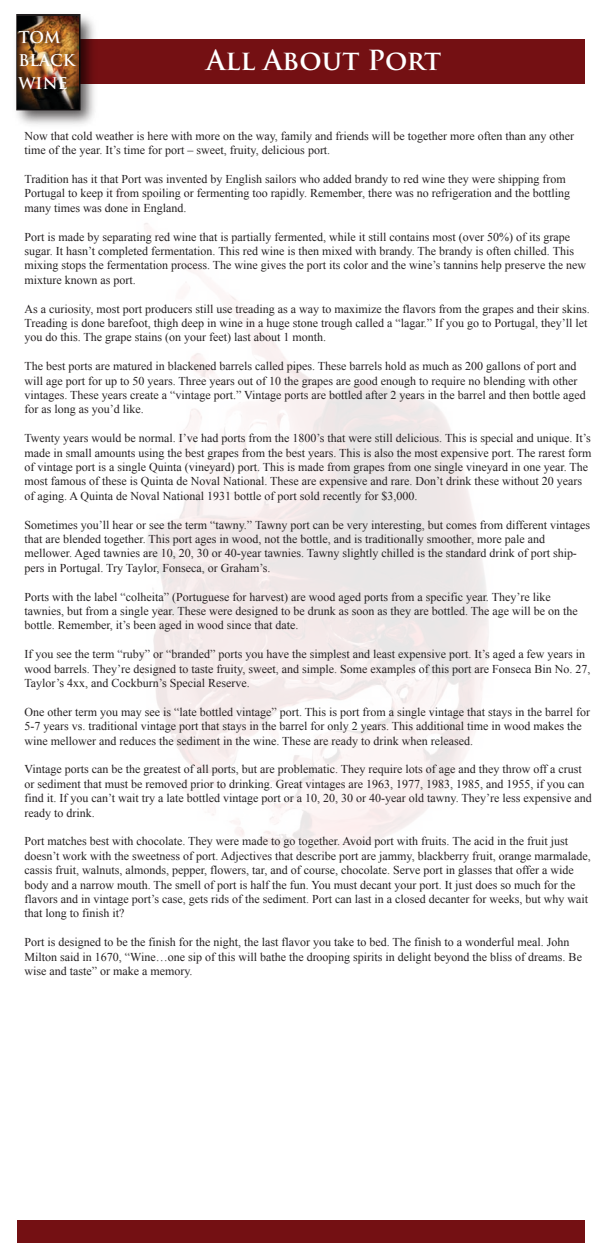
<style>
.page{position:relative;width:612px;height:1260px;background:#fff}
.page>*{position:absolute;margin:0;border:0;box-sizing:border-box;transform-origin:0 0}
.t1{font:700 27px "Trajan Pro";color:#fff}
.t2{font:700 15.8px/23px "Trajan Pro";color:#fff}
.t3{font:12px/14.4px "Times New Roman";color:#231f20}
</style>
<div class="page">
<div style="left:35px;top:39px;width:550px;height:45px;background:#741013"></div>
<div style="left:17px;top:1220px;width:568px;height:23px;background:#741013"></div>
<img style="left:14px;top:14px;width:83px;height:113px">
<img style="left:17px;top:16px;width:62px;height:93px">
<img style="left:16px;top:27px;width:67px;height:65px">
<h2 class="t2" style="left:19px;top:26px;width:58px">TOM<br>BLACK<br>WINE</h2>
<h1 class="t1" style="left:207px;top:44px;width:236px">All About Port</h1>
<p class="t3" style="left:24px;top:128px;width:551px">Now that cold weather is here with more on the way, family and friends will be together more often than any other time of the year. It’s time for port – sweet, fruity, delicious port.</p>
<p class="t3" style="left:24px;top:172px;width:547px">Tradition has it that Port was invented by English sailors who added brandy to red wine they were shipping from<br>Portugal to keep it from spoiling or fermenting too rapidly. Remember, there was no refrigeration and the bottling many times was done in England.</p>
<p class="t3" style="left:24px;top:229px;width:563px">Port is made by separating red wine that is partially fermented, while it still contains most (over 50%) of its grape sugar. It hasn’t completed fermentation. This red wine is then mixed with brandy. The brandy is often chilled. This mixing stops the fermentation process. The wine gives the port its color and the wine’s tannins help preserve the new mixture known as port.</p>
<p class="t3" style="left:24px;top:301px;width:567px">As a curiosity, most port producers still use treading as a way to maximize the flavors from the grapes and their skins.<br>Treading is done barefoot, thigh deep in wine in a huge stone trough called a “lagar.” If you go to Portugal, they’ll let you do this. The grape stains (on your feet) last about 1 month.</p>
<p class="t3" style="left:24px;top:359px;width:563px">The best ports are matured in blackened barrels called pipes. These barrels hold as much as 200 gallons of port and will age port for up to 50 years. Three years out of 10 the grapes are good enough to require no blending with other vintages. These years create a “vintage port.” Vintage ports are bottled after 2 years in the barrel and then bottle aged for as long as you’d like.</p>
<p class="t3" style="left:24px;top:431px;width:569px">Twenty years would be normal. I’ve had ports from the 1800’s that were still delicious. This is special and unique. It’s made in small amounts using the best grapes from the best years. This is also the most expensive port. The rarest form of vintage port is a single Quinta (vineyard) port. This is made from grapes from one single vineyard in one year. The most famous of these is Quinta de Noval National. These are expensive and rare. Don’t drink these without 20 years of aging. A Quinta de Noval National 1931 bottle of port sold recently for $3,000.</p>
<p class="t3" style="left:24px;top:517px;width:567px">Sometimes you’ll hear or see the term “tawny.” Tawny port can be very interesting, but comes from different vintages that are blended together. This port ages in wood, not the bottle, and is traditionally smoother, more pale and mellower. Aged tawnies are 10, 20, 30 or 40-year tawnies. Tawny slightly chilled is the standard drink of port ship&shy;pers in Portugal. Try Taylor, Fonseca, or Graham’s.</p>
<p class="t3" style="left:24px;top:589px;width:555px">Ports with the label “colheita” (Portuguese for harvest) are wood aged ports from a specific year. They’re like tawnies, but from a single year. These were designed to be drunk as soon as they are bottled. The age will be on the bottle. Remember, it’s been aged in wood since that date.</p>
<p class="t3" style="left:24px;top:647px;width:567px">If you see the term “ruby” or “branded” ports you have the simplest and least expensive port. It’s aged a few years in wood barrels. They’re designed to taste fruity, sweet, and simple. Some examples of this port are Fonseca Bin No. 27,<br>Taylor’s 4xx, and Cockburn’s Special Reserve.</p>
<p class="t3" style="left:24px;top:704px;width:567px">One other term you may see is “late bottled vintage” port. This is port from a single vintage that stays in the barrel for<br>5-7 years vs. traditional vintage port that stays in the barrel for only 2 years. This additional time in wood makes the wine mellower and reduces the sediment in the wine. These are ready to drink when released.</p>
<p class="t3" style="left:24px;top:762px;width:569px">Vintage ports can be the greatest of all ports, but are problematic. They require lots of age and they throw off a crust or sediment that must be removed prior to drinking. Great vintages are 1963, 1977, 1983, 1985, and 1955, if you can find it. If you can’t wait try a late bottled vintage port or a 10, 20, 30 or 40-year old tawny. They’re less expensive and ready to drink.</p>
<p class="t3" style="left:24px;top:834px;width:568px">Port matches best with chocolate. They were made to go together. Avoid port with fruits. The acid in the fruit just doesn’t work with the sweetness of port. Adjectives that describe port are jammy, blackberry fruit, orange marmalade, cassis fruit, walnuts, almonds, pepper, flowers, tar, and of course, chocolate. Serve port in glasses that offer a wide body and a narrow mouth. The smell of port is half the fun. You must decant your port. It just does so much for the flavors and in vintage port’s case, gets rids of the sediment. Port can last in a closed decanter for weeks, but why wait that long to finish it?</p>
<p class="t3" style="left:24px;top:935px;width:559px">Port is designed to be the finish for the night, the last flavor you take to bed. The finish to a wonderful meal. John<br>Milton said in 1670, “Wine…one sip of this will bathe the drooping spirits in delight beyond the bliss of dreams. Be wise and taste” or make a memory.</p>
</div>
